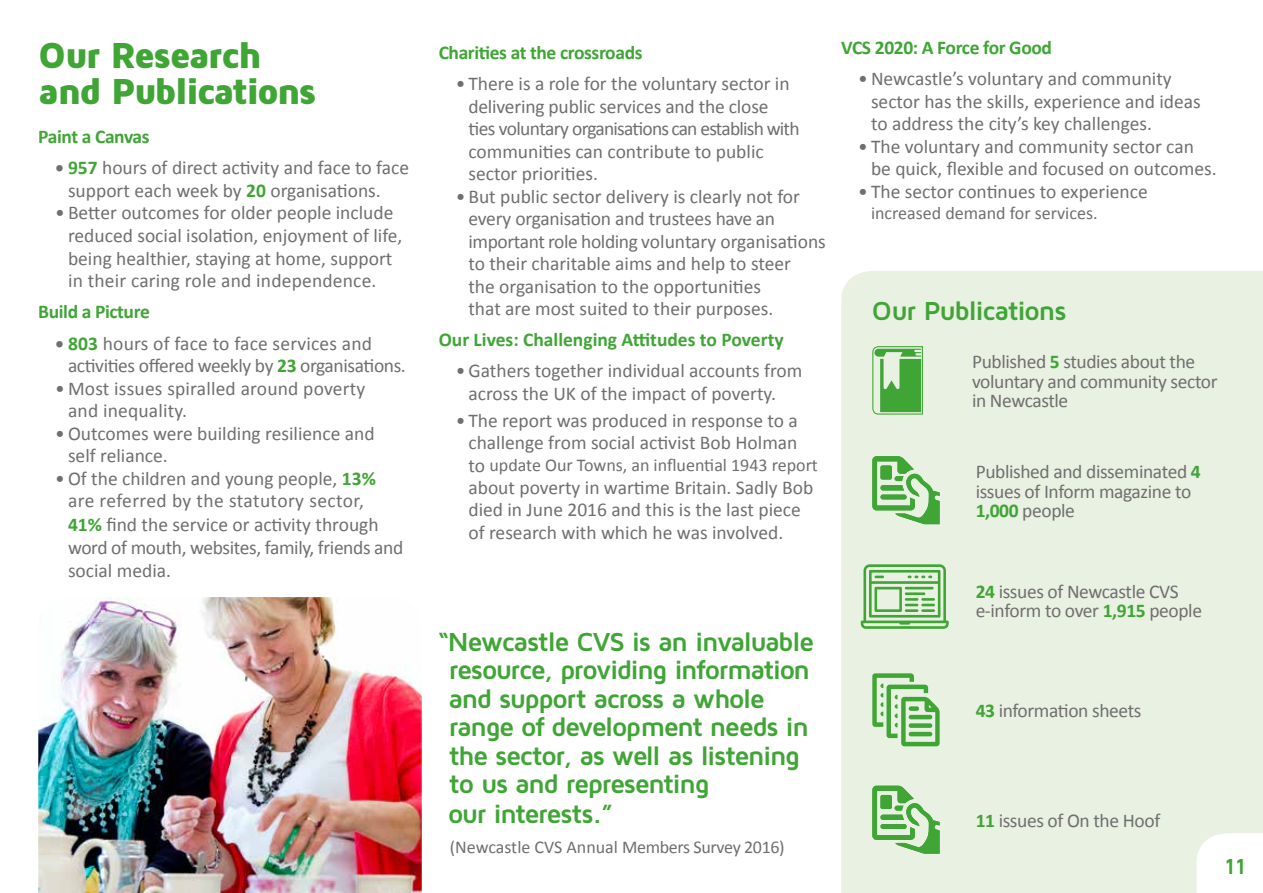
<style>
.page{position:relative;width:1263px;height:893px;background:#fff}
.page>*{position:absolute;margin:0;border:0;box-sizing:border-box;transform-origin:0 0}
.t1{font:900 37.5px/36px "Maven Pro";letter-spacing:-.055em;color:#3fa535}
.t2{font:700 27px/28.8px "Maven Pro";letter-spacing:-.055em;color:#3fa535}
.t3{font:700 22.5px "Maven Pro";color:#3fa535}
.t4{font:19.5px/22.5px "Calibri";color:#706f6f}
.t5{font:19.5px/19.5px "Calibri";letter-spacing:-.02em;color:#706f6f}
.t6{font:700 19.5px "Calibri";letter-spacing:-.02em;color:#3fa535}
.t7{font:700 19.5px "Calibri";color:#3fa535}
.t8{font:18px "Calibri";color:#706f6f}
.s1{font-weight:700;font-size:18px}
.s2{font-weight:700;color:#3fa535}
.s3{font-size:19.5px}
</style>
<div class="page">
<div style="left:841px;top:271px;width:422px;height:622px;background:#e9f1e2"></div>
<svg style="left:872px;top:346px;width:51px;height:69px;background:#7bc072"></svg>
<svg style="left:872px;top:456px;width:68px;height:68px;background:#a0d098"></svg>
<div style="left:880px;top:465px;width:12px;height:14px;background:#3fa535;border-radius:2px"></div>
<svg style="left:872px;top:786px;width:68px;height:68px;background:#a2d19a"></svg>
<div style="left:880px;top:795px;width:12px;height:14px;background:#3fa535;border-radius:2px"></div>
<svg style="left:872px;top:673px;width:68px;height:73px;background:#a9d4a1"></svg>
<div style="left:909px;top:706px;width:10px;height:5px;background:#3fa535;border-radius:2px"></div>
<hr style="left:909px;top:715px;width:23px;height:4px;background:#3fa535;border-radius:2px">
<div style="left:909px;top:723px;width:23px;height:5px;background:#3fa535;border-radius:2px"></div>
<hr style="left:909px;top:732px;width:23px;height:4px;background:#3fa535;border-radius:2px">
<img style="left:38px;top:597px;width:384px;height:296px">
<svg style="left:861px;top:564px;width:88px;height:65px;background:#a3d19b"></svg>
<hr style="left:921px;top:609px;width:14px;height:3px;background:#3fa535">
<hr style="left:905px;top:592px;width:20px;height:3px;background:#3fa535">
<svg style="left:1197px;top:833px;width:66px;height:60px"></svg>
<h1 class="t1" style="left:38px;top:36px;width:280px">Our Research and Publications</h1>
<p class="t6" style="left:38px;top:125px;width:113px">Paint a Canvas</p>
<p class="t4" style="left:68px;top:157px;width:343px;text-indent:-13px"><span class="s1">•</span> <span class="s2">957</span> hours of direct activity and face to face support each week by <span class="s2">20</span> organisations.</p>
<p class="t4" style="left:68px;top:202px;width:336px;text-indent:-13px">• Better outcomes for older people include reduced social isolation, enjoyment of life, being healthier, staying at home, support in their caring role and independence.</p>
<p class="t6" style="left:38px;top:299px;width:113px">Build a Picture</p>
<p class="t5" style="left:68px;top:332px;width:339px;line-height:22.5px;text-indent:-13px"><span class="s1">•</span> <span class="s2">803</span> hours of face to face services and activities offered weekly by <span class="s2">23</span> organisations.</p>
<p class="t4" style="left:68px;top:377px;width:299px;text-indent:-13px">• Most issues spiralled around poverty and inequality.</p>
<p class="t4" style="left:68px;top:422px;width:308px;text-indent:-13px">• Outcomes were building resilience and self reliance.</p>
<p class="t4" style="left:68px;top:467px;width:337px;line-height:23px;text-indent:-13px">• Of the children and young people, <span class="s2">13% </span>are referred by the statutory sector,<br><span class="s2">41%</span> find the service or activity through word of mouth, websites, family, friends and social media.</p>
<p class="t6" style="left:439px;top:40px;width:205px">Charities at the crossroads</p>
<p class="t4" style="left:468px;top:73px;width:333px;text-indent:-13px">• There is a role for the voluntary sector in delivering public services and the close ties voluntary organisations can establish with communities can contribute to public sector priorities.</p>
<p class="t4" style="left:468px;top:185px;width:359px;text-indent:-13px">• But public sector delivery is clearly not for every organisation and trustees have an important role holding voluntary organisations to their charitable aims and help to steer<br>the organisation to the opportunities<br>that are most suited to their purposes.</p>
<p class="t7" style="left:439px;top:327px;width:346px">Our Lives: Challenging Attitudes to Poverty</p>
<p class="t4" style="left:468px;top:360px;width:335px;text-indent:-13px">• Gathers together individual accounts from across the UK of the impact of poverty.</p>
<p class="t4" style="left:456px;top:409px;width:344px;text-align:right">• The report was produced in response to a challenge from social activist Bob Holman</p>
<p class="t8" style="left:468px;top:454px;width:351px"><span class="s3">to</span> update Our Towns, an influential 1943 report</p>
<p class="t4" style="left:468px;top:476px;width:346px">about poverty in wartime Britain. Sadly Bob died in June 2016 and this is the last piece of research with which he was involved.</p>
<p class="t6" style="left:841px;top:35px;width:212px">VCS 2020: A Force for Good</p>
<p class="t4" style="left:871px;top:67px;width:331px;text-indent:-13px">• Newcastle’s voluntary and community sector has the skills, experience and ideas to address the city’s key challenges.</p>
<p class="t4" style="left:871px;top:135px;width:347px;text-indent:-13px">• The voluntary and community sector can be quick, flexible and focused on outcomes.</p>
<p class="t4" style="left:858px;top:180px;width:291px">• The sector continues to experience</p>
<p class="t8" style="left:871px;top:202px;width:228px">increased demand for services.</p>
<h2 class="t2" style="left:872px;top:295px;width:196px">Our Publications</h2>
<p class="t5" style="left:972px;top:352px;width:247px">Published <span class="s2">5</span> studies about the voluntary and community sector in Newcastle</p>
<p class="t5" style="left:976px;top:462px;width:227px">Published and disseminated <span class="s2">4 </span>issues of Inform magazine to<br><span class="s2">1,000</span> people</p>
<h2 class="t2" style="left:448px;top:626px;width:367px;text-indent:-10px">“Newcastle CVS is an invaluable resource, providing information and support across a whole range of development needs in the sector, as well as listening to us and representing<br>our interests.”</h2>
<p class="t8" style="left:450px;top:836px;width:336px">(Newcastle CVS Annual Members Survey 2016)</p>
<p class="t5" style="left:976px;top:581px;width:228px"><span class="s2">24</span> issues of Newcastle CVS e-inform to over <span class="s2">1,915</span> people</p>
<p class="t5" style="left:976px;top:701px;width:167px"><span class="s2">43</span> information sheets</p>
<p class="t5" style="left:976px;top:811px;width:186px"><span class="s2">11</span> issues of On the Hoof</p>
<p class="t3" style="left:1224px;top:852px;width:23px">11</p>
</div>
